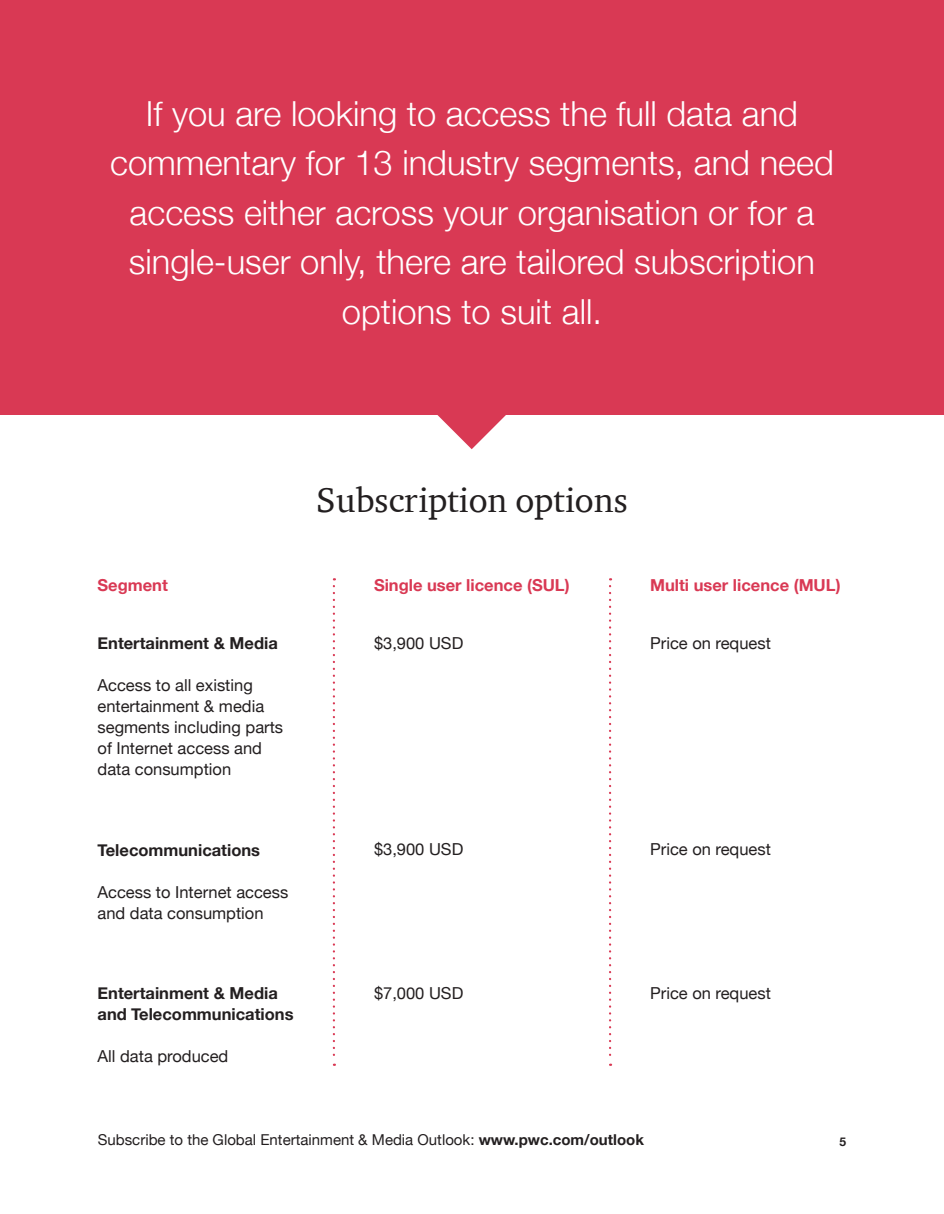
<style>
.page{position:relative;width:944px;height:1214px;background:#fff}
.page>*{position:absolute;margin:0;border:0;box-sizing:border-box;transform-origin:0 0}
.t1{font:35.1px "ITC Charter Com";color:#231f20}
.t2{font:300 34.5px/49.5px "Helvetica Neue";color:#fff;text-align:center}
.t3{font:16.5px/21px "Helvetica Neue";color:#231f20}
.t4{font:700 16.5px/21px "Helvetica Neue";color:#231f20}
.t5{font:700 16.5px "Helvetica Neue";color:#d93954}
.t6{font:15px "Helvetica Neue";color:#231f20}
.t7{font:700 12px "Helvetica Neue";color:#231f20}
.s1{font-weight:700}
</style>
<div class="page">
<div style="left:0;top:0;width:944px;height:414px;background:#d93954"></div>
<svg style="left:437px;top:414px;width:69px;height:35px"></svg>
<svg style="left:609px;top:586px;width:2px;height:479px"></svg>
<svg style="left:333px;top:586px;width:2px;height:479px"></svg>
<h2 class="t2" style="left:110px;top:86px;width:725px">If you are looking to access the full data and commentary for 13 industry segments, and need access either across your organisation or for a single-user only, there are tailored subscription options to suit all.</h2>
<h1 class="t1" style="left:316px;top:478px;width:313px">Subscription options</h1>
<p class="t5" style="left:98px;top:572px;width:72px">Segment</p>
<p class="t5" style="left:374px;top:572px;width:197px">Single user licence (SUL)</p>
<p class="t5" style="left:650px;top:572px;width:192px">Multi user licence (MUL)</p>
<p class="t4" style="left:98px;top:633px;width:182px">Entertainment &amp; Media</p>
<p class="t3" style="left:98px;top:675px;width:187px">Access to all existing entertainment &amp; media segments including parts of Internet access and data consumption</p>
<p class="t4" style="left:98px;top:839px;width:164px">Telecommunications</p>
<p class="t3" style="left:98px;top:882px;width:192px">Access to Internet access and data consumption</p>
<p class="t4" style="left:98px;top:983px;width:197px">Entertainment &amp; Media and Telecommunications</p>
<p class="t3" style="left:98px;top:1047px;width:132px">All data produced</p>
<p class="t3" style="left:374px;top:633px;width:91px">$3,900 USD</p>
<p class="t3" style="left:374px;top:840px;width:91px">$3,900 USD</p>
<p class="t3" style="left:374px;top:983px;width:91px">$7,000 USD</p>
<p class="t3" style="left:650px;top:633px;width:122px">Price on request</p>
<p class="t3" style="left:650px;top:840px;width:122px">Price on request</p>
<p class="t3" style="left:650px;top:983px;width:122px">Price on request</p>
<p class="t6" style="left:98px;top:1129px;width:547px">Subscribe to the Global Entertainment &amp; Media Outlook: <span class="s1">www.pwc.com/outlook</span></p>
<p class="t7" style="left:839px;top:1132px;width:8px">5</p>
</div>
